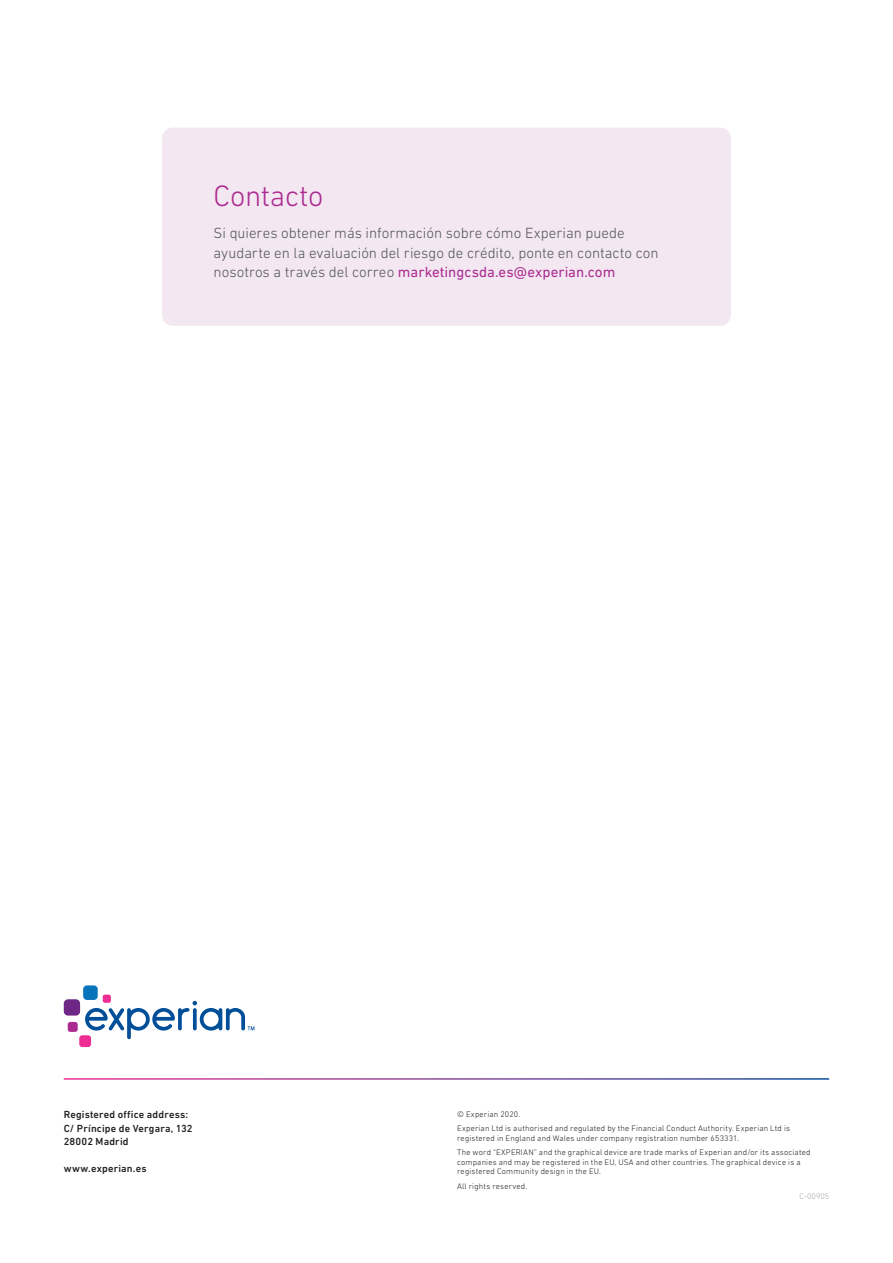
<style>
.page{position:relative;width:893px;height:1263px;background:#fff}
.page>*{position:absolute;margin:0;border:0;box-sizing:border-box;transform-origin:0 0}
.Body_text_10_14{font:300 30px "DIN Next W1 G";letter-spacing:-.01em;color:#ac2b91}
.Body_text_10_14-2{font:300 15px/19.5px "DIN Next W1 G";color:#50555b}
.t1{font:500 10.5px/13.5px "DIN Next W1 G";letter-spacing:.02em;color:#231f20}
.t2{font:300 8.25px/14.2px "DIN Next W1 G";letter-spacing:.02em;color:#231f20}
.t3{font:300 8.25px "DIN Next W1 G";color:#a8a9ad}
.s1{font-weight:400;color:#ac2b91}
</style>
<div class="page">
<div style="left:83px;top:985px;width:15px;height:15px;background:#0773bb;border-radius:4px"></div>
<div style="left:64px;top:999px;width:16px;height:16px;background:#6f2786;border-radius:4px"></div>
<div style="left:68px;top:1022px;width:10px;height:10px;background:#ac2b91;border-radius:3px"></div>
<div style="left:79px;top:1035px;width:12px;height:12px;background:#ed2d94;border-radius:3px"></div>
<div style="left:103px;top:995px;width:8px;height:8px;background:#ed2d94;border-radius:2px"></div>
<svg style="left:85px;top:1001px;width:169px;height:38px"></svg>
<div style="left:162px;top:128px;width:569px;height:198px;background:#f3e7f1;border-radius:11px"></div>
<p class="Body_text_10_14" style="left:214px;top:178px;width:111px">Contacto</p>
<p class="Body_text_10_14-2" style="left:214px;top:223px;width:446px">Si quieres obtener más información sobre cómo Experian puede ayudarte en la evaluación del riesgo de crédito, ponte en contacto con nosotros a través del correo <span class="s1">marketingcsda.es@experian.com</span></p>
<p class="t1" style="left:64px;top:1108px;width:130px">Registered office address:<br>C/ Príncipe de Vergara, 132<br>28002 Madrid</p>
<p class="t1" style="left:64px;top:1162px;width:84px">www.experian.es</p>
<p class="t2" style="left:457px;top:1106px;width:334px">© Experian 2020.<br>Experian Ltd is authorised and regulated by the Financial Conduct Authority. Experian Ltd is</p>
<p class="t2" style="left:457px;top:1130px;width:355px">registered in England and Wales under company registration number 653331.<br>The word “EXPERIAN” and the graphical device are trade marks of Experian and/or its associated</p>
<p class="t2" style="left:457px;top:1157px;width:345px;line-height:9.8px">companies and may be registered in the EU, USA and other countries. The graphical device is a registered Community design in the EU.</p>
<p class="t2" style="left:457px;top:1178px;width:72px">All rights reserved.</p>
<p class="t3" style="left:800px;top:1192px;width:31px">C-00905</p>
</div>
